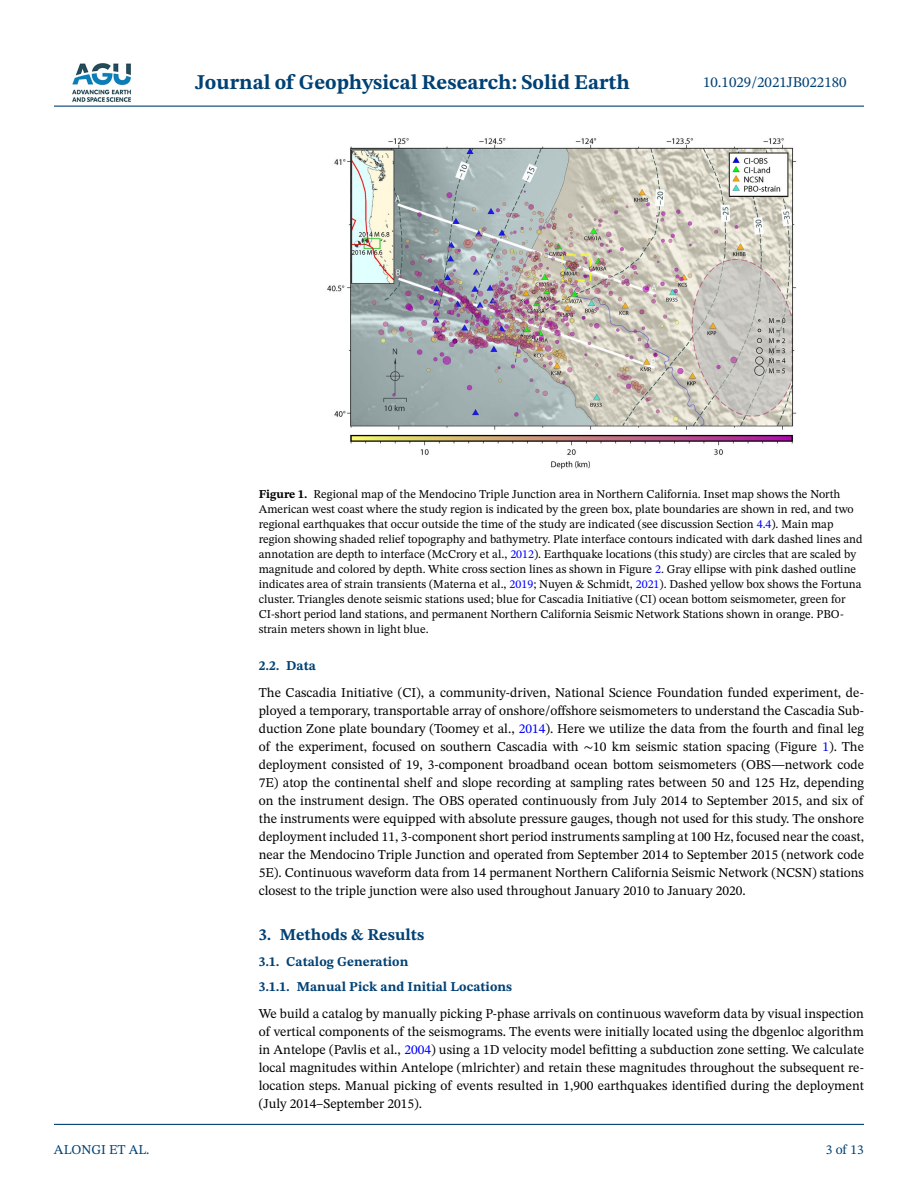
<style>
.page{position:relative;width:918px;height:1188px;background:#fff}
.page>*{position:absolute;margin:0;border:0;box-sizing:border-box;transform-origin:0 0}
.t1{font:700 21px "STIX Two Text";color:#004174}
.t2{font:700 16.5px "STIX Two Text";color:#004174}
.t3{font:15px "STIX Two Text";color:#004174}
.t4{font:13.5px/18px "STIX Two Text";color:#000;text-align:justify}
.t5{font:700 13.5px/25.5px "STIX Two Text";color:#004174}
.t6{font:13.5px "STIX Two Text";color:#004174}
.t7{font:12px/15px "STIX Two Text";color:#000}
.s1{font-weight:700}
.s2{color:#00f}
.s3{font-family:"STIX Two Math"}
</style>
<div class="page">
<hr style="left:54px;top:106px;width:810px;height:1px;background:#004174">
<hr style="left:54px;top:1124px;width:810px;height:1px;background:#004174">
<img style="left:72px;top:63px;width:59px;height:39px">
<img style="left:327px;top:138px;width:469px;height:331px">
<h1 class="t1" style="left:195px;top:67px;width:436px">Journal of Geophysical Research: Solid Earth</h1>
<p class="t3" style="left:703px;top:72px;width:145px">10.1029/2021JB022180</p>
<p class="t6" style="left:54px;top:1140px;width:97px">ALONGI ET AL.</p>
<p class="t7" style="left:259px;top:486px;width:605px"><span class="s1">Figure 1.</span> Regional map of the Mendocino Triple Junction area in Northern California. Inset map shows the North American west coast where the study region is indicated by the green box, plate boundaries are shown in red, and two regional earthquakes that occur outside the time of the study are indicated (see discussion Section <span class="s2">4.4</span>). Main map region showing shaded relief topography and bathymetry. Plate interface contours indicated with dark dashed lines and annotation are depth to interface (McCrory et al., <span class="s2">2012</span>). Earthquake locations (this study) are circles that are scaled by magnitude and colored by depth. White cross section lines as shown in Figure <span class="s2">2</span>. Gray ellipse with pink dashed outline indicates area of strain transients (Materna et al., <span class="s2">2019</span>; Nuyen &amp; Schmidt, <span class="s2">2021</span>). Dashed yellow box shows the Fortuna cluster. Triangles denote seismic stations used; blue for Cascadia Initiative (CI) ocean bottom seismometer, green for CI-short period land stations, and permanent Northern California Seismic Network Stations shown in orange. PBO&shy;strain meters shown in light blue.</p>
<p class="t5" style="left:259px;top:653px;width:59px">2.2. Data</p>
<p class="t4" style="left:259px;top:684px;width:607px">The Cascadia Initiative (CI), a community-driven, National Science Foundation funded experiment, de&shy;ployed a temporary, transportable array of onshore/offshore seismometers to understand the Cascadia Sub&shy;duction Zone plate boundary (Toomey et al., <span class="s2">2014</span>). Here we utilize the data from the fourth and final leg of the experiment, focused on southern Cascadia with <span class="s3">∼</span>10 km seismic station spacing (Figure <span class="s2">1</span>). The deployment consisted of 19, 3-component broadband ocean bottom seismometers (OBS—network code 7E) atop the continental shelf and slope recording at sampling rates between 50 and 125 Hz, depending on the instrument design. The OBS operated continuously from July 2014 to September 2015, and six of the instruments were equipped with absolute pressure gauges, though not used for this study. The onshore deployment included 11, 3-component short period instruments sampling at 100 Hz, focused near the coast, near the Mendocino Triple Junction and operated from September 2014 to September 2015 (network code 5E). Continuous waveform data from 14 permanent Northern California Seismic Network (NCSN) stations closest to the triple junction were also used throughout January 2010 to January 2020.</p>
<p class="t2" style="left:259px;top:923px;width:167px">3. Methods &amp; Results</p>
<p class="t5" style="left:259px;top:949px;width:255px">3.1. Catalog Generation<br>3.1.1. Manual Pick and Initial Locations</p>
<p class="t4" style="left:259px;top:1005px;width:607px">We build a catalog by manually picking P-phase arrivals on continuous waveform data by visual inspection of vertical components of the seismograms. The events were initially located using the dbgenloc algorithm in Antelope (Pavlis et al., <span class="s2">2004</span>) using a 1D velocity model befitting a subduction zone setting. We calculate local magnitudes within Antelope (mlrichter) and retain these magnitudes throughout the subsequent re&shy;location steps. Manual picking of events resulted in 1,900 earthquakes identified during the deployment (July 2014–September 2015).</p>
<p class="t6" style="left:826px;top:1140px;width:40px">3 of 13</p>
</div>
